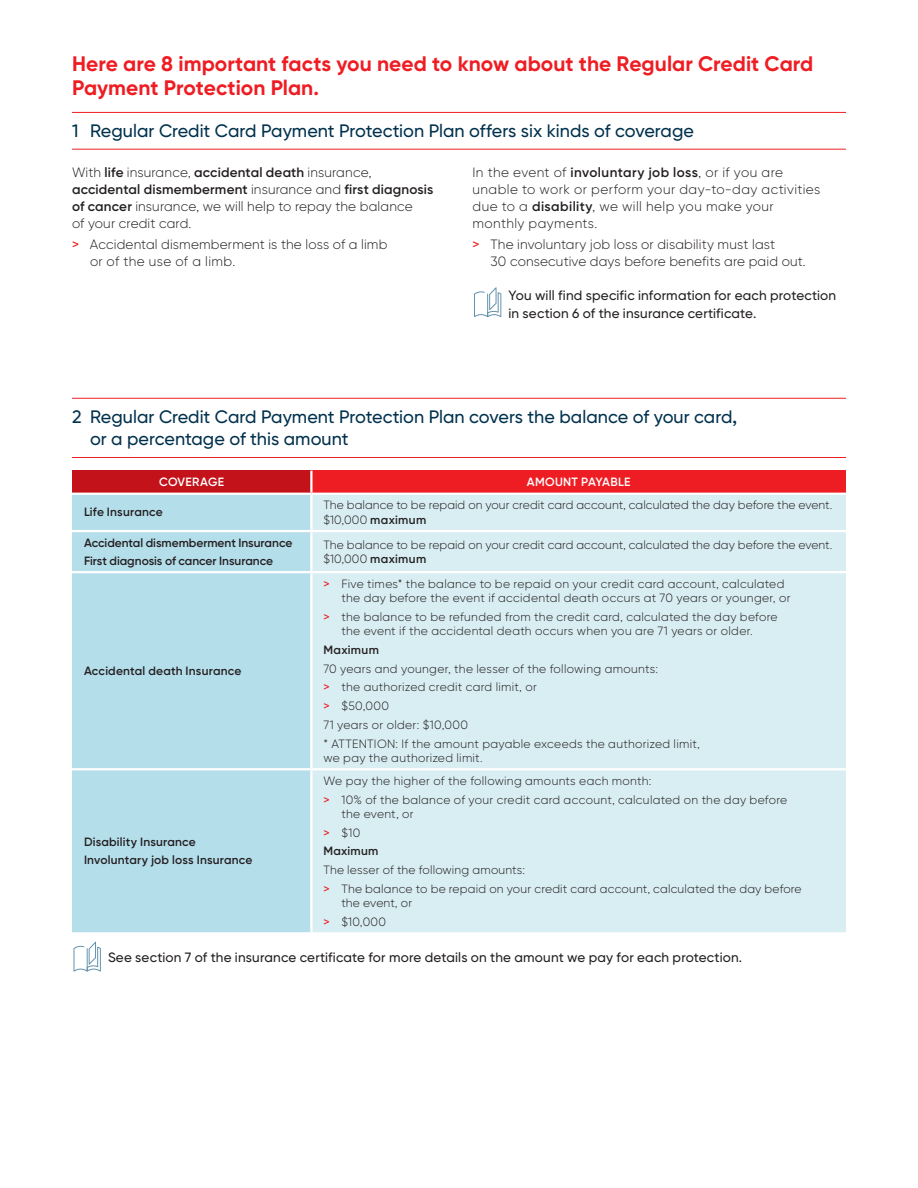
<style>
.page{position:relative;width:918px;height:1188px;background:#fff}
.page>*{position:absolute;margin:0;border:0;box-sizing:border-box;transform-origin:0 0}
.TITRE_NIVEAU_4{font:700 21px/24px "Gilroy BN";color:#ee1d23}
.TITRE_NIVEAU_3{font:500 18px/22.5px "Gilroy BN";color:#00314d}
.TEXTE_COURANT_BN{font:300 13.5px/17.2px "Gilroy BN";letter-spacing:.01em;color:#231f20}
.TEXTE_COURANT_BN-2{font:500 13.5px/18px "Gilroy BN";letter-spacing:.015em;color:#231f20}
.TEXTE_COURANT_BN-3{font:300 13.5px/17.2px "Gilroy BN";letter-spacing:.03em;color:#231f20}
.TEXTE_COURANT_GAUCHE{font:300 12px/14.2px "Gilroy BN";letter-spacing:.02em;color:#231f20}
.TEXTE_COURANT_GAUCHE-2{font:600 12px "Gilroy BN";letter-spacing:.01em;color:#231f20}
.TEXTE_ENTÊTE_RENVERS{font:600 12px "Gilroy BN";letter-spacing:.025em;color:#fff}
.s1{font-weight:600}
.s2{font-weight:500;color:#ee1d23}
</style>
<div class="page">
<hr style="left:72px;top:112px;width:774px;height:1px;background:#ee1d23">
<hr style="left:72px;top:149px;width:774px;height:1px;background:#ee1d23">
<svg style="left:474px;top:287px;width:27px;height:30px"></svg>
<hr style="left:72px;top:398px;width:774px;height:1px;background:#ee1d23">
<hr style="left:72px;top:457px;width:774px;height:1px;background:#ee1d23">
<div style="left:72px;top:471px;width:239px;height:23px;background:#c4121a"></div>
<div style="left:311px;top:471px;width:535px;height:23px;background:#ee1d23"></div>
<div style="left:72px;top:495px;width:238px;height:437px;background:#b5deeb"></div>
<div style="left:313px;top:495px;width:533px;height:437px;background:#d9eef3"></div>
<hr style="left:310px;top:471px;width:3px;height:22px;background:#fff">
<hr style="left:72px;top:493px;width:239px;height:2px;background:#fff">
<hr style="left:311px;top:493px;width:535px;height:2px;background:#fff">
<hr style="left:72px;top:530px;width:239px;height:2px;background:#fff">
<hr style="left:311px;top:530px;width:535px;height:2px;background:#fff">
<hr style="left:72px;top:571px;width:239px;height:2px;background:#fff">
<hr style="left:311px;top:571px;width:535px;height:2px;background:#fff">
<hr style="left:72px;top:768px;width:239px;height:2px;background:#fff">
<hr style="left:311px;top:768px;width:535px;height:2px;background:#fff">
<svg style="left:74px;top:942px;width:27px;height:30px"></svg>
<p class="TITRE_NIVEAU_4" style="left:72px;top:51px;width:743px">Here are 8 important facts you need to know about the Regular Credit Card<br>Payment Protection Plan.</p>
<p class="TITRE_NIVEAU_3" style="left:72px;top:119px;width:623px">1 Regular Credit Card Payment Protection Plan offers six kinds of coverage</p>
<p class="TEXTE_COURANT_BN" style="left:72px;top:163px;width:363px">With <span class="s1">life</span> insurance, <span class="s1">accidental death</span> insurance, <span class="s1">accidental dismemberment</span> insurance and <span class="s1">first diagnosis of cancer</span> insurance, we will help to repay the balance<br>of your credit card.</p>
<p class="TEXTE_COURANT_BN" style="left:90px;top:235px;width:299px;text-indent:-18px"><span class="s2">&gt;</span> Accidental dismemberment is the loss of a limb or of the use of a limb.</p>
<p class="TEXTE_COURANT_BN-3" style="left:472px;top:163px;width:349px">In the event of <span class="s1">involuntary job loss</span>, or if you are unable to work or perform your day-to-day activities due to a <span class="s1">disability</span>, we will help you make your monthly payments.</p>
<p class="TEXTE_COURANT_BN" style="left:490px;top:235px;width:317px;text-indent:-18px"><span class="s2">&gt;</span> The involuntary job loss or disability must last<br>30 consecutive days before benefits are paid out.</p>
<p class="TEXTE_COURANT_BN-2" style="left:508px;top:286px;width:329px">You will find specific information for each protection in section 6 of the insurance certificate.</p>
<p class="TITRE_NIVEAU_3" style="left:90px;top:405px;width:649px;text-indent:-18px">2 Regular Credit Card Payment Protection Plan covers the balance of your card, or a percentage of this amount</p>
<p class="TEXTE_ENTÊTE_RENVERS" style="left:159px;top:475px;width:67px">COVERAGE</p>
<p class="TEXTE_ENTÊTE_RENVERS" style="left:527px;top:475px;width:105px">AMOUNT PAYABLE</p>
<p class="TEXTE_COURANT_GAUCHE-2" style="left:84px;top:505px;width:80px">Life Insurance</p>
<p class="TEXTE_COURANT_GAUCHE" style="left:323px;top:498px;width:510px">The balance to be repaid on your credit card account, calculated the day before the event.</p>
<p class="TEXTE_COURANT_GAUCHE" style="left:323px;top:512px;width:104px">$10,000 <span class="s1">maximum</span></p>
<p class="TEXTE_COURANT_GAUCHE-2" style="left:84px;top:535px;width:210px">Accidental dismemberment Insurance</p>
<p class="TEXTE_COURANT_GAUCHE-2" style="left:84px;top:553px;width:191px">First diagnosis of cancer Insurance</p>
<p class="TEXTE_COURANT_GAUCHE-2" style="left:84px;top:663px;width:159px">Accidental death Insurance</p>
<p class="TEXTE_COURANT_GAUCHE" style="left:323px;top:537px;width:510px">The balance to be repaid on your credit card account, calculated the day before the event.</p>
<p class="TEXTE_COURANT_GAUCHE" style="left:323px;top:551px;width:104px">$10,000 <span class="s1">maximum</span></p>
<p class="TEXTE_COURANT_GAUCHE" style="left:341px;top:576px;width:451px;text-indent:-18px"><span class="s2">&gt;</span> Five times* the balance to be repaid on your credit card account, calculated the day before the event if accidental death occurs at 70 years or younger, or</p>
<p class="TEXTE_COURANT_GAUCHE" style="left:323px;top:609px;width:456px;text-align:center"><span class="s2">&gt;</span> the balance to be refunded from the credit card, calculated the day before the event if the accidental death occurs when you are 71 years or older.</p>
<p class="TEXTE_COURANT_GAUCHE-2" style="left:323px;top:642px;width:57px">Maximum</p>
<p class="TEXTE_COURANT_GAUCHE" style="left:323px;top:661px;width:336px">70 years and younger, the lesser of the following amounts:</p>
<p class="TEXTE_COURANT_GAUCHE" style="left:323px;top:680px;width:215px"><span class="s2">&gt;</span> the authorized credit card limit, or</p>
<p class="TEXTE_COURANT_GAUCHE" style="left:323px;top:699px;width:67px"><span class="s2">&gt;</span> $50,000</p>
<p class="TEXTE_COURANT_GAUCHE" style="left:323px;top:717px;width:146px">71 years or older: $10,000</p>
<p class="TEXTE_COURANT_GAUCHE" style="left:323px;top:736px;width:378px">* ATTENTION: If the amount payable exceeds the authorized limit, we pay the authorized limit.</p>
<p class="TEXTE_COURANT_GAUCHE" style="left:323px;top:773px;width:329px">We pay the higher of the following amounts each month:</p>
<p class="TEXTE_COURANT_GAUCHE" style="left:341px;top:792px;width:447px;text-indent:-18px"><span class="s2">&gt;</span> 10% of the balance of your credit card account, calculated on the day before the event, or</p>
<p class="TEXTE_COURANT_GAUCHE" style="left:323px;top:825px;width:38px"><span class="s2">&gt;</span> $10</p>
<p class="TEXTE_COURANT_GAUCHE-2" style="left:323px;top:844px;width:56px">Maximum</p>
<p class="TEXTE_COURANT_GAUCHE" style="left:323px;top:863px;width:203px">The lesser of the following amounts:</p>
<p class="TEXTE_COURANT_GAUCHE" style="left:341px;top:881px;width:462px;text-indent:-18px"><span class="s2">&gt;</span> The balance to be repaid on your credit card account, calculated the day before the event, or</p>
<p class="TEXTE_COURANT_GAUCHE" style="left:323px;top:914px;width:64px"><span class="s2">&gt;</span> $10,000</p>
<p class="TEXTE_COURANT_BN-2" style="left:108px;top:948px;width:636px">See section 7 of the insurance certificate for more details on the amount we pay for each protection.</p>
<p class="TEXTE_COURANT_GAUCHE-2" style="left:84px;top:835px;width:113px">Disability Insurance</p>
<p class="TEXTE_COURANT_GAUCHE-2" style="left:84px;top:853px;width:170px">Involuntary job loss Insurance</p>
</div>
